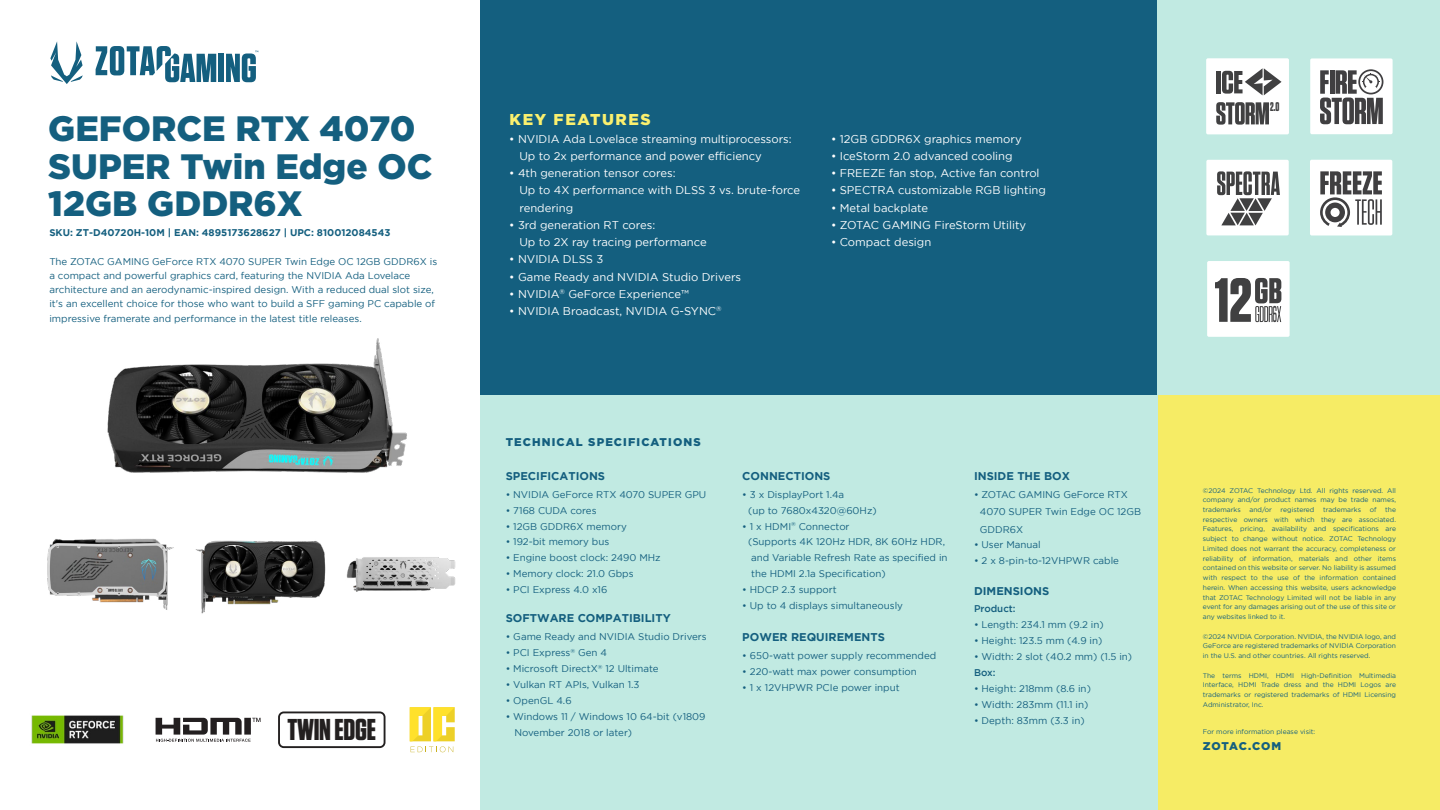
<style>
.page{position:relative;width:1440px;height:810px;background:#fff}
.page>*{position:absolute;margin:0;border:0;box-sizing:border-box;transform-origin:0 0}
.t1{font:700 62.1px "Tungsten";color:#404041}
.t2{font:900 35.25px/37.5px "Gotham";color:#145f7f}
.t3{font:700 30.08px "Tungsten";letter-spacing:-.01em;color:#232020}
.t4{font:500 22.8px "Tungsten";color:#404041;scale:.58 1}
.t5{font:900 15.75px "Gotham";letter-spacing:.1em;color:#fbf06e}
.t6{font:700 12.52px "Tungsten";color:#404041;scale:.8 1}
.t7{font:11.25px/17.2px "Gotham";color:#fff}
.t8{font:700 11.25px "Gotham";color:#145f7f}
.t9{font:900 11.25px "Gotham";letter-spacing:.1em;color:#145f7f}
.t10{font:900 11.25px "Gotham";letter-spacing:.07em;color:#145f7f}
.t11{font:9.75px/14.2px "Gotham";color:#145f7f}
.t12{font:700 9.75px "Gotham";color:#145f7f}
.t13{font:500 9.75px "Gotham";color:#145f7f}
.t14{font:6.75px/9.8px "Gotham";color:#145f7f;text-align:justify}
</style>
<div class="page">
<div style="left:1158px;top:384px;width:282px;height:426px;background:#f6ec65"></div>
<div style="left:480px;top:384px;width:678px;height:426px;background:#c1eae2"></div>
<div style="left:480px;top:0;width:678px;height:394px;background:#145f7f"></div>
<div style="left:1157px;top:0;width:283px;height:394px;background:#c1eae2"></div>
<svg style="left:50px;top:41px;width:33px;height:43px"></svg>
<svg style="left:96px;top:46px;width:120px;height:36px"></svg>
<div style="left:218px;top:54px;width:6px;height:28px;background:#145f7f"></div>
<svg style="left:226px;top:51px;width:32px;height:31px"></svg>
<svg style="left:156px;top:718px;width:105px;height:24px"></svg>
<img style="left:31px;top:715px;width:93px;height:29px">
<img style="left:212px;top:564px;width:96px;height:41px">
<img style="left:308px;top:564px;width:148px;height:34px">
<img style="left:107px;top:338px;width:388px;height:226px">
<img style="left:47px;top:510px;width:165px;height:104px">
<svg style="left:410px;top:707px;width:45px;height:45px"></svg>
<svg style="left:278px;top:711px;width:108px;height:37px"></svg>
<div style="left:1310px;top:58px;width:83px;height:76px;background:#fff;border-radius:2px"></div>
<svg style="left:1320px;top:69px;width:63px;height:55px"></svg>
<div style="left:1310px;top:160px;width:82px;height:75px;background:#fff;border-radius:2px"></div>
<svg style="left:1320px;top:171px;width:62px;height:56px"></svg>
<div style="left:1207px;top:261px;width:83px;height:76px;background:#fff;border-radius:2px"></div>
<svg style="left:1255px;top:278px;width:26px;height:44px"></svg>
<div style="left:1206px;top:58px;width:83px;height:76px;background:#fff;border-radius:2px"></div>
<div style="left:1216px;top:71px;width:5px;height:22px;background:#404041"></div>
<svg style="left:1216px;top:102px;width:53px;height:23px"></svg>
<svg style="left:1222px;top:68px;width:60px;height:27px"></svg>
<div style="left:1206px;top:160px;width:83px;height:75px;background:#fff;border-radius:2px"></div>
<svg style="left:1217px;top:171px;width:63px;height:54px"></svg>
<h2 class="t2" style="left:48px;top:109px;width:386px">GEFORCE RTX 4070<br>SUPER Twin Edge OC<br>12GB GDDR6X</h2>
<p class="t12" style="left:49px;top:227px;width:343px">SKU: ZT-D40720H-10M | EAN: 4895173628627 | UPC: 810012084543</p>
<p class="t11" style="left:49px;top:254px;width:389px">The ZOTAC GAMING GeForce RTX 4070 SUPER Twin Edge OC 12GB GDDR6X is a compact and powerful graphics card, featuring the NVIDIA Ada Lovelace architecture and an aerodynamic-inspired design. With a reduced dual slot size, it's an excellent choice for those who want to build a SFF gaming PC capable of impressive framerate and performance in the latest title releases.</p>
<h3 class="t3" style="left:287px;top:714px;width:90px">TWIN EDGE</h3>
<h3 class="t5" style="left:510px;top:110px;width:143px">KEY FEATURES</h3>
<p class="t7" style="left:519px;top:130px;width:274px;text-indent:-10px">• NVIDIA Ada Lovelace streaming multiprocessors:<br>Up to 2x performance and power efficiency</p>
<p class="t7" style="left:519px;top:164px;width:282px;text-indent:-10px">• 4th generation tensor cores:<br>Up to 4X performance with DLSS 3 vs. brute-force rendering</p>
<p class="t7" style="left:519px;top:216px;width:189px;text-indent:-10px">• 3rd generation RT cores:<br>Up to 2X ray tracing performance</p>
<p class="t7" style="left:509px;top:251px;width:96px">• NVIDIA DLSS 3</p>
<p class="t7" style="left:509px;top:268px;width:233px">• Game Ready and NVIDIA Studio Drivers</p>
<p class="t7" style="left:509px;top:285px;width:181px">• NVIDIA<sup>®</sup> GeForce Experience™</p>
<p class="t7" style="left:509px;top:302px;width:214px">• NVIDIA Broadcast, NVIDIA G-SYNC<sup>®</sup></p>
<p class="t7" style="left:831px;top:130px;width:192px">• 12GB GDDR6X graphics memory</p>
<p class="t7" style="left:831px;top:147px;width:183px">• IceStorm 2.0 advanced cooling</p>
<p class="t7" style="left:831px;top:164px;width:210px">• FREEZE fan stop, Active fan control</p>
<p class="t7" style="left:831px;top:182px;width:217px">• SPECTRA customizable RGB lighting</p>
<p class="t7" style="left:831px;top:199px;width:99px">• Metal backplate</p>
<p class="t7" style="left:831px;top:216px;width:197px">• ZOTAC GAMING FireStorm Utility</p>
<p class="t7" style="left:831px;top:233px;width:102px">• Compact design</p>
<p class="t9" style="left:506px;top:436px;width:197px">TECHNICAL SPECIFICATIONS</p>
<p class="t8" style="left:506px;top:470px;width:101px">SPECIFICATIONS</p>
<p class="t11" style="left:506px;top:487px;width:202px">• NVIDIA GeForce RTX 4070 SUPER GPU</p>
<p class="t11" style="left:506px;top:503px;width:92px">• 7168 CUDA cores</p>
<p class="t11" style="left:506px;top:519px;width:123px">• 12GB GDDR6X memory</p>
<p class="t11" style="left:506px;top:535px;width:105px">• 192-bit memory bus</p>
<p class="t11" style="left:506px;top:551px;width:157px">• Engine boost clock: 2490 MHz</p>
<p class="t11" style="left:506px;top:567px;width:129px">• Memory clock: 21.0 Gbps</p>
<p class="t11" style="left:506px;top:583px;width:103px">• PCI Express 4.0 x16</p>
<p class="t8" style="left:506px;top:611px;width:167px">SOFTWARE COMPATIBILITY</p>
<p class="t11" style="left:506px;top:629px;width:203px">• Game Ready and NVIDIA Studio Drivers</p>
<p class="t11" style="left:506px;top:645px;width:103px">• PCI Express<sup>®</sup> Gen 4</p>
<p class="t11" style="left:506px;top:661px;width:154px">• Microsoft DirectX<sup>®</sup> 12 Ultimate</p>
<p class="t11" style="left:506px;top:677px;width:135px">• Vulkan RT APIs, Vulkan 1.3</p>
<p class="t11" style="left:506px;top:693px;width:67px">• OpenGL 4.6</p>
<p class="t11" style="left:514px;top:708px;width:193px;line-height:16px;text-indent:-9px">• Windows 11 / Windows 10 64-bit (v1809<br>November 2018 or later)</p>
<p class="t8" style="left:742px;top:470px;width:90px">CONNECTIONS</p>
<p class="t11" style="left:748px;top:486px;width:130px;line-height:16px;text-indent:-6px">• 3 x DisplayPort 1.4a<br>(up to 7680x4320@60Hz)</p>
<p class="t11" style="left:742px;top:519px;width:109px">• 1 x HDMI<sup>®</sup> Connector</p>
<p class="t11" style="left:748px;top:535px;width:198px">(Supports 4K 120Hz HDR, 8K 60Hz HDR,</p>
<p class="t11" style="left:751px;top:551px;width:198px">and Variable Refresh Rate as specified in</p>
<p class="t11" style="left:751px;top:567px;width:136px">the HDMI 2.1a Specification)</p>
<p class="t11" style="left:742px;top:583px;width:96px">• HDCP 2.3 support</p>
<p class="t11" style="left:742px;top:599px;width:162px">• Up to 4 displays simultaneously</p>
<p class="t8" style="left:742px;top:631px;width:144px">POWER REQUIREMENTS</p>
<p class="t11" style="left:742px;top:648px;width:195px">• 650-watt power supply recommended</p>
<p class="t11" style="left:742px;top:664px;width:176px">• 220-watt max power consumption</p>
<p class="t11" style="left:742px;top:680px;width:159px">• 1 x 12VHPWR PCIe power input</p>
<p class="t8" style="left:974px;top:470px;width:98px">INSIDE THE BOX</p>
<p class="t11" style="left:980px;top:485px;width:163px;line-height:17.5px;text-indent:-6px">• ZOTAC GAMING GeForce RTX<br>4070 SUPER Twin Edge OC 12GB<br>GDDR6X</p>
<p class="t11" style="left:974px;top:538px;width:68px">• User Manual</p>
<p class="t11" style="left:974px;top:554px;width:147px">• 2 x 8-pin-to-12VHPWR cable</p>
<p class="t8" style="left:974px;top:584px;width:77px">DIMENSIONS</p>
<p class="t13" style="left:974px;top:603px;width:43px">Product:</p>
<p class="t11" style="left:974px;top:617px;width:131px">• Length: 234.1 mm (9.2 in)</p>
<p class="t11" style="left:974px;top:633px;width:130px">• Height: 123.5 mm (4.9 in)</p>
<p class="t11" style="left:974px;top:649px;width:160px">• Width: 2 slot (40.2 mm) (1.5 in)</p>
<p class="t13" style="left:974px;top:667px;width:23px">Box:</p>
<p class="t11" style="left:974px;top:681px;width:118px">• Height: 218mm (8.6 in)</p>
<p class="t11" style="left:974px;top:697px;width:116px">• Width: 283mm (11.1 in)</p>
<p class="t11" style="left:974px;top:713px;width:112px">• Depth: 83mm (3.3 in)</p>
<p class="t6" style="left:1270px;top:100px;width:13px">2.0</p>
<h1 class="t1" style="left:1215px;top:267px;width:39px">12</h1>
<h3 class="t4" style="left:1273px;top:302px;width:10px">6</h3>
<p class="t14" style="left:1203px;top:485px;width:195px">©2024 ZOTAC Technology Ltd. All rights reserved. All company and/or product names may be trade names, trademarks</p>
<p class="t14" style="left:1249px;top:505px;width:24px">and/or</p>
<p class="t14" style="left:1281px;top:505px;width:35px">registered</p>
<p class="t14" style="left:1323px;top:505px;width:39px">trademarks</p>
<p class="t14" style="left:1370px;top:505px;width:8px">of</p>
<p class="t14" style="left:1203px;top:505px;width:195px;text-indent:182px">the respective owners with which they are associated.<br>Features, pricing, availability and specifications are subject to change without notice. ZOTAC Technology Limited does not warrant the accuracy, completeness or reliability of information, materials and other items contained on this website or server. No liability is assumed with respect to the use of the information contained herein. When accessing this website, users acknowledge that ZOTAC Technology Limited will not be liable in any event for any damages arising out of the use of this site or any websites linked to it.</p>
<p class="t14" style="left:1203px;top:631px;width:195px">©2024 NVIDIA Corporation. NVIDIA, the NVIDIA logo, and GeForce are registered trademarks of NVIDIA Corporation in the U.S. and other countries. All rights reserved.</p>
<p class="t14" style="left:1203px;top:670px;width:195px">The terms HDMI, HDMI High-Definition Multimedia Interface, HDMI Trade dress and the HDMI Logos are trademarks or registered trademarks of HDMI Licensing Administrator, Inc.</p>
<p class="t10" style="left:1203px;top:739px;width:80px">ZOTAC.COM</p>
<p class="t14" style="left:1203px;top:726px;width:114px">For more information please visit:</p>
</div>
